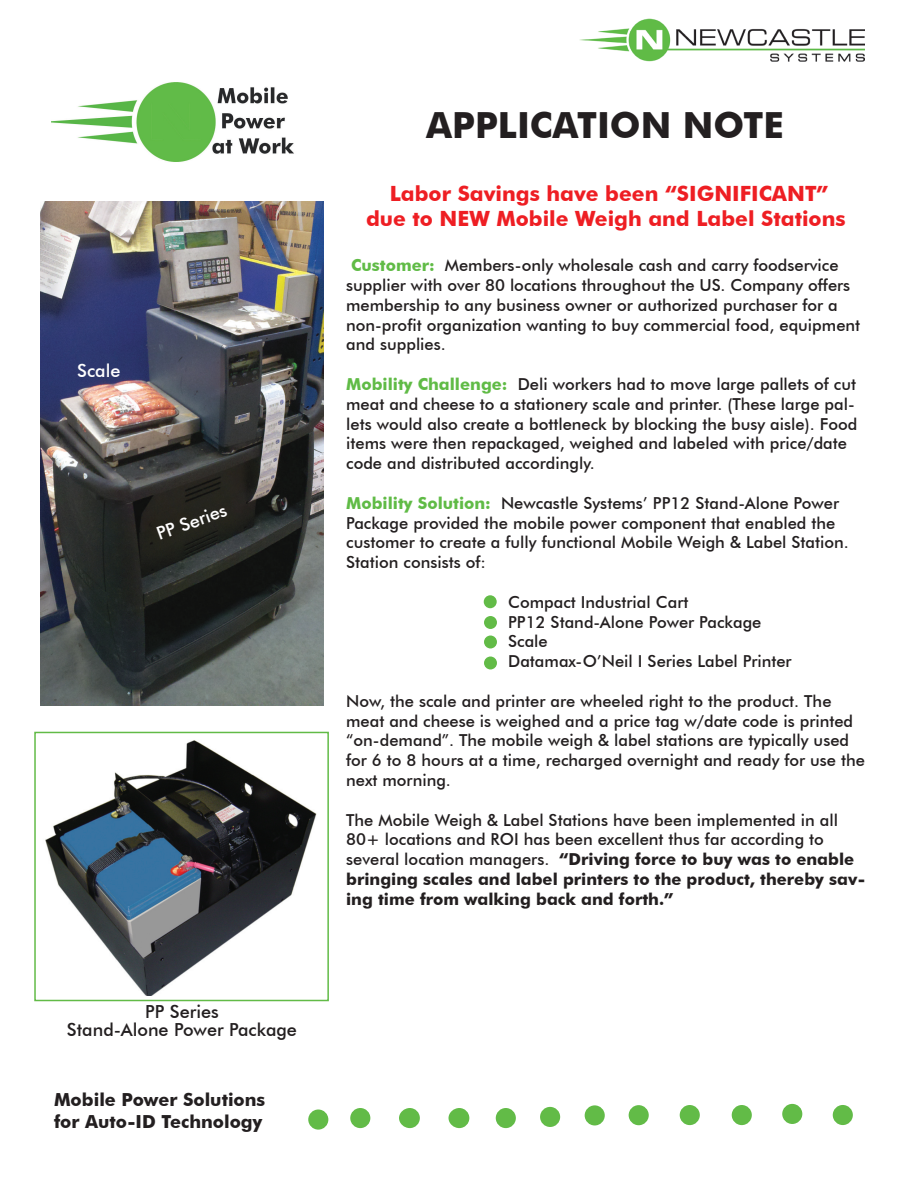
<style>
.page{position:relative;width:918px;height:1188px;background:#fff}
.page>*{position:absolute;margin:0;border:0;box-sizing:border-box;transform-origin:0 0}
.t1{font:700 36px "Futura BT";color:#231f20}
.t2{font:700 21px/25.2px "Futura BT";color:#ee1e23;text-align:center}
.t3{font:700 18px/21.6px "Futura BT";color:#231f20}
.t4{font:500 18px/18px "Futura BT";color:#231f20;text-align:center}
.t5{font:500 18px "Futura BT";color:#fff}
.t6{font:500 16.5px/19.8px "Futura BT";color:#231f20}
.s1{font-weight:700;color:#60bb46}
.s2{font-weight:700}
</style>
<div class="page">
<div style="left:540px;top:1107px;width:20px;height:20px;background:#62bb47;border-radius:50%"></div>
<div style="left:585px;top:1105px;width:20px;height:20px;background:#62bb47;border-radius:50%"></div>
<div style="left:629px;top:1105px;width:20px;height:20px;background:#62bb47;border-radius:50%"></div>
<img style="left:579px;top:18px;width:285px;height:44px">
<div style="left:496px;top:1108px;width:20px;height:20px;background:#62bb47;border-radius:50%"></div>
<div style="left:399px;top:1108px;width:21px;height:20px;background:#62bb47;border-radius:50%"></div>
<div style="left:308px;top:1110px;width:20px;height:20px;background:#62bb47;border-radius:50%"></div>
<div style="left:350px;top:1108px;width:20px;height:20px;background:#62bb47;border-radius:50%"></div>
<div style="left:449px;top:1108px;width:20px;height:20px;background:#62bb47;border-radius:50%"></div>
<img style="left:51px;top:82px;width:243px;height:80px">
<div style="left:732px;top:1105px;width:20px;height:20px;background:#62bb47;border-radius:50%"></div>
<div style="left:680px;top:1105px;width:20px;height:20px;background:#62bb47;border-radius:50%"></div>
<div style="left:782px;top:1104px;width:20px;height:20px;background:#62bb47;border-radius:50%"></div>
<div style="left:833px;top:1105px;width:20px;height:20px;background:#62bb47;border-radius:50%"></div>
<img style="left:40px;top:202px;width:283px;height:504px">
<div style="left:484px;top:595px;width:13px;height:13px;background:#62bb47;border-radius:50%"></div>
<div style="left:484px;top:616px;width:13px;height:13px;background:#62bb47;border-radius:50%"></div>
<div style="left:484px;top:636px;width:13px;height:12px;background:#62bb47;border-radius:50%"></div>
<div style="left:484px;top:657px;width:13px;height:12px;background:#62bb47;border-radius:50%"></div>
<img style="left:45px;top:740px;width:272px;height:255px">
<div style="left:34px;top:732px;width:295px;height:269px;border:2px solid #62bb47"></div>
<p class="t5" style="left:77px;top:360px;width:45px">Scale</p>
<p class="t5" style="left:153px;top:524px;width:75px;rotate:-20deg">PP Series</p>
<p class="t4" style="left:67px;top:1003px;width:232px">PP Series<br>Stand-Alone Power Package</p>
<p class="t3" style="left:54px;top:1089px;width:213px">Mobile Power Solutions for Auto-ID Technology</p>
<h1 class="t1" style="left:426px;top:104px;width:359px">APPLICATION NOTE</h1>
<p class="t2" style="left:366px;top:181px;width:481px">Labor Savings have been “SIGNIFICANT” due to NEW Mobile Weigh and Label Stations</p>
<p class="t6" style="left:346px;top:255px;width:516px;text-indent:5px"><span class="s1">Customer:</span> Members-only wholesale cash and carry foodservice supplier with over 80 locations throughout the US. Company offers membership to any business owner or authorized purchaser for a non-profit organization wanting to buy commercial food, equipment and supplies.</p>
<p class="t6" style="left:346px;top:374px;width:513px"><span class="s1">Mobility Challenge:</span> Deli workers had to move large pallets of cut meat and cheese to a stationery scale and printer. (These large pal&shy;lets would also create a bottleneck by blocking the busy aisle). Food items were then repackaged, weighed and labeled with price/date code and distributed accordingly.</p>
<p class="t6" style="left:346px;top:493px;width:504px"><span class="s1">Mobility Solution:</span> Newcastle Systems’ PP12 Stand-Alone Power Package provided the mobile power component that enabled the customer to create a fully functional Mobile Weigh &amp; Label Station.<br>Station consists of:</p>
<p class="t6" style="left:508px;top:592px;width:285px">Compact Industrial Cart<br>PP12 Stand-Alone Power Package<br>Scale<br>Datamax-O’Neil I Series Label Printer</p>
<p class="t6" style="left:346px;top:691px;width:520px">Now, the scale and printer are wheeled right to the product. The meat and cheese is weighed and a price tag w/date code is printed “on-demand”. The mobile weigh &amp; label stations are typically used for 6 to 8 hours at a time, recharged overnight and ready for use the next morning.</p>
<p class="t6" style="left:346px;top:810px;width:521px">The Mobile Weigh &amp; Label Stations have been implemented in all 80+ locations and ROI has been excellent thus far according to several location managers. <span class="s2">“Driving force to buy was to enable bringing scales and label printers to the product, thereby sav&shy;ing time from walking back and forth.”</span></p>
</div>
